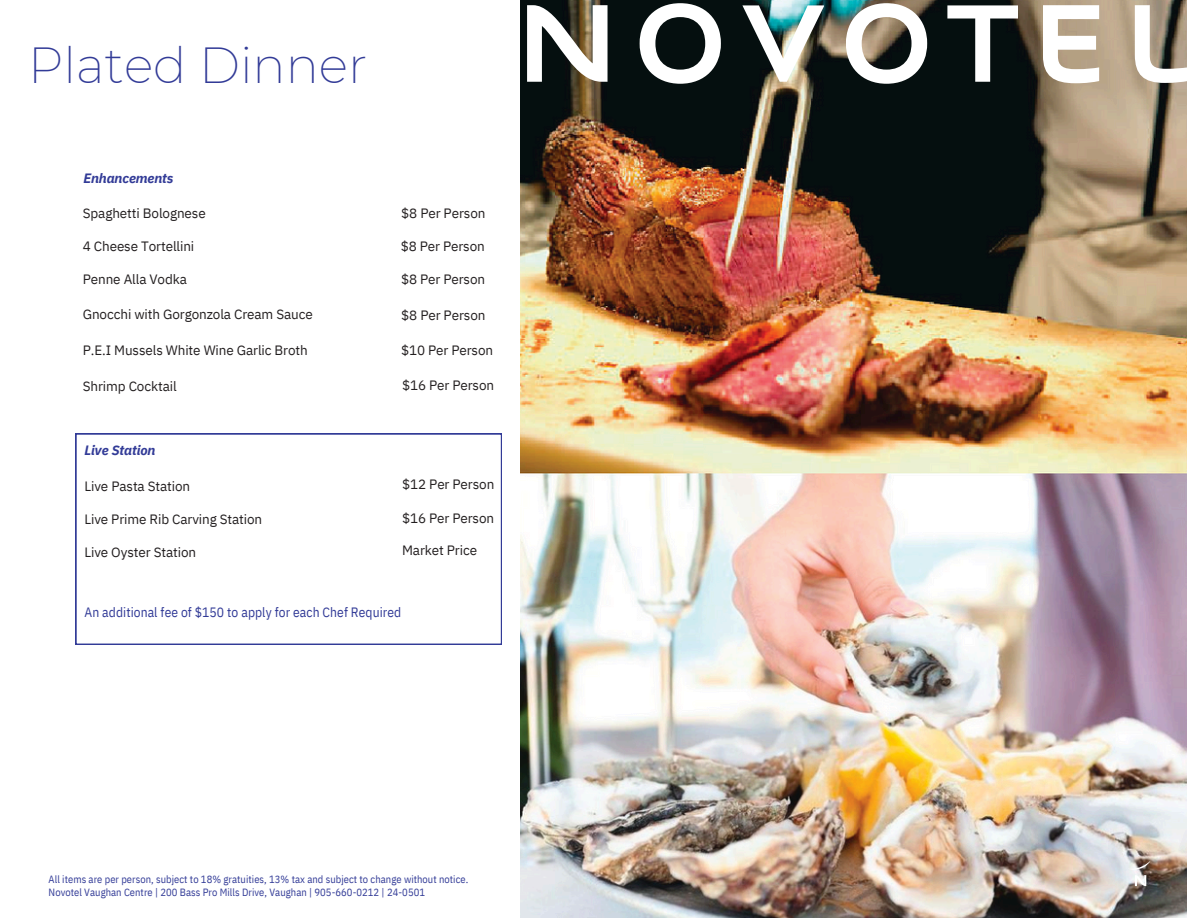
<style>
.page{position:relative;width:1188px;height:918px;background:#fff}
.page>*{position:absolute;margin:0;border:0;box-sizing:border-box;transform-origin:0 0}
.t1{font:200 49.5px "Montserrat";color:#323b97}
.t2{font:13.5px "IBM Plex Sans";letter-spacing:-.01em;color:#231f20}
.t3{font:13.5px "IBM Plex Sans Cond";letter-spacing:.005em;color:#323b97}
.t4{font:italic 700 13.5px "IBM Plex Sans";letter-spacing:-.01em;color:#323b97}
.t5{font:10.5px "IBM Plex Sans Cond";letter-spacing:.005em;color:#323b97}
</style>
<div class="page">
<img style="left:521px;top:0;width:666px;height:918px">
<svg style="left:527px;top:5px;width:81px;height:77px"></svg>
<svg style="left:640px;top:3px;width:81px;height:81px"></svg>
<img style="left:742px;top:5px;width:82px;height:77px">
<svg style="left:846px;top:3px;width:81px;height:81px"></svg>
<svg style="left:947px;top:5px;width:71px;height:77px"></svg>
<svg style="left:1043px;top:5px;width:56px;height:78px"></svg>
<svg style="left:1135px;top:55px;width:52px;height:28px"></svg>
<svg style="left:1127px;top:860px;width:24px;height:26px"></svg>
<svg style="left:76px;top:434px;width:426px;height:211px"></svg>
<h2 class="t1" style="left:28px;top:35px;width:341px">Plated Dinner</h2>
<h3 class="t4" style="left:83px;top:169px;width:92px">Enhancements</h3>
<h3 class="t2" style="left:83px;top:204px;width:124px">Spaghetti Bolognese</h3>
<h3 class="t2" style="left:83px;top:237px;width:113px">4 Cheese Tortellini</h3>
<h3 class="t2" style="left:83px;top:270px;width:106px">Penne Alla Vodka</h3>
<h3 class="t2" style="left:83px;top:305px;width:232px">Gnocchi with Gorgonzola Cream Sauce</h3>
<h3 class="t2" style="left:83px;top:341px;width:227px">P.E.I Mussels White Wine Garlic Broth</h3>
<h3 class="t2" style="left:83px;top:377px;width:95px">Shrimp Cocktail</h3>
<p class="t4" style="left:85px;top:441px;width:73px">Live Station</p>
<h3 class="t2" style="left:85px;top:477px;width:107px">Live Pasta Station</h3>
<h3 class="t2" style="left:84px;top:510px;width:179px">Live Prime Rib Carving Station</h3>
<h3 class="t2" style="left:84px;top:543px;width:113px">Live Oyster Station</h3>
<h3 class="t2" style="left:401px;top:204px;width:86px">$8 Per Person</h3>
<h3 class="t2" style="left:401px;top:237px;width:86px">$8 Per Person</h3>
<h2 class="t2" style="left:401px;top:270px;width:86px">$8 Per Person</h2>
<h3 class="t2" style="left:401px;top:306px;width:86px">$8 Per Person</h3>
<h3 class="t2" style="left:401px;top:341px;width:94px">$10 Per Person</h3>
<h3 class="t2" style="left:402px;top:376px;width:94px">$16 Per Person</h3>
<h3 class="t2" style="left:402px;top:475px;width:94px">$12 Per Person</h3>
<h3 class="t2" style="left:402px;top:509px;width:94px">$16 Per Person</h3>
<h3 class="t2" style="left:402px;top:542px;width:77px">Market Price</h3>
<h3 class="t3" style="left:85px;top:603px;width:318px">An additional fee of $150 to apply for each Chef Required</h3>
<p class="t5" style="left:49px;top:873px;width:421px">All items are per person, subject to 18% gratuities, 13% tax and subject to change without notice.</p>
<p class="t5" style="left:49px;top:885px;width:378px">Novotel Vaughan Centre | 200 Bass Pro Mills Drive, Vaughan | 905-660-0212 | 24-0501</p>
</div>
